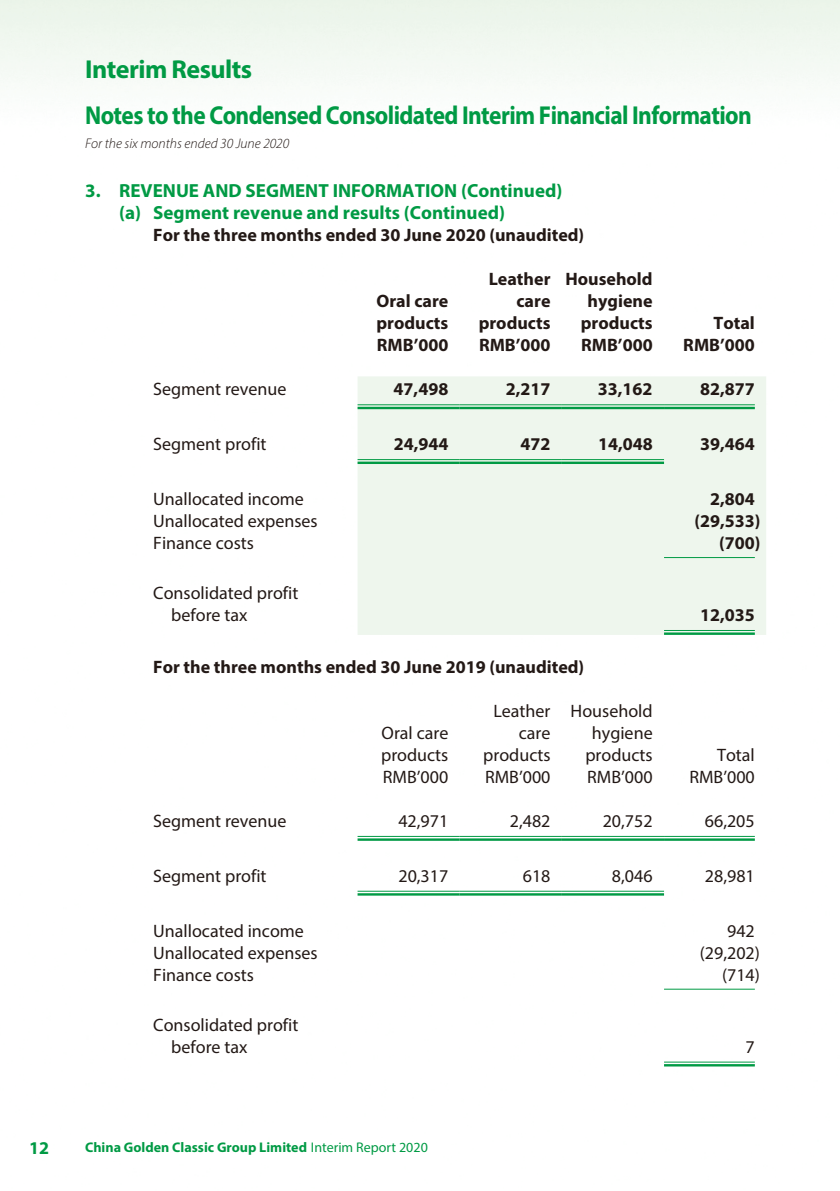
<style>
.page{position:relative;width:840px;height:1191px;background:#fff}
.page>*{position:absolute;margin:0;border:0;box-sizing:border-box;transform-origin:0 0}
.t1{font:700 26px/45.4px "Myriad Pro";letter-spacing:-.025em;color:#009a44}
.t2{font:700 19px/22px "Myriad Pro";color:#009a44}
.t3{font:18px/22px "Myriad Pro";color:#231916}
.t4{font:700 18px/22px "Myriad Pro";color:#231916;text-align:right}
.t5{font:700 18px "Myriad Pro";color:#009a44}
.t6{font:700 14px "Myriad Pro";color:#009a44}
.t7{font:italic 300 14px "Myriad Pro";color:#231916}
.s1{font-weight:400}
</style>
<div class="page">
<img style="left:0;top:0;width:839px;height:1067px">
<div style="left:357px;top:376px;width:408px;height:259px;background:#eef6ed"></div>
<hr style="left:357px;top:404px;width:102px;height:1px;background:#009a44">
<hr style="left:357px;top:407px;width:102px;height:2px;background:#009a44">
<hr style="left:459px;top:404px;width:102px;height:1px;background:#009a44">
<hr style="left:459px;top:407px;width:102px;height:2px;background:#009a44">
<hr style="left:561px;top:404px;width:102px;height:1px;background:#009a44">
<hr style="left:561px;top:407px;width:102px;height:2px;background:#009a44">
<hr style="left:663px;top:404px;width:91px;height:1px;background:#009a44">
<hr style="left:663px;top:407px;width:91px;height:2px;background:#009a44">
<hr style="left:357px;top:459px;width:102px;height:1px;background:#009a44">
<hr style="left:357px;top:461px;width:102px;height:3px;background:#009a44">
<hr style="left:459px;top:459px;width:102px;height:1px;background:#009a44">
<hr style="left:459px;top:461px;width:102px;height:3px;background:#009a44">
<hr style="left:561px;top:459px;width:102px;height:1px;background:#009a44">
<hr style="left:561px;top:461px;width:102px;height:3px;background:#009a44">
<hr style="left:663px;top:557px;width:91px;height:1px;background:#009a44">
<hr style="left:663px;top:630px;width:91px;height:1px;background:#009a44">
<hr style="left:663px;top:632px;width:91px;height:3px;background:#009a44">
<hr style="left:357px;top:836px;width:102px;height:1px;background:#009a44">
<hr style="left:357px;top:838px;width:102px;height:3px;background:#009a44">
<hr style="left:459px;top:836px;width:102px;height:1px;background:#009a44">
<hr style="left:459px;top:838px;width:102px;height:3px;background:#009a44">
<hr style="left:561px;top:836px;width:102px;height:1px;background:#009a44">
<hr style="left:561px;top:838px;width:102px;height:3px;background:#009a44">
<hr style="left:663px;top:836px;width:91px;height:1px;background:#009a44">
<hr style="left:663px;top:838px;width:91px;height:3px;background:#009a44">
<hr style="left:357px;top:890px;width:102px;height:1px;background:#009a44">
<hr style="left:357px;top:893px;width:102px;height:2px;background:#009a44">
<hr style="left:459px;top:890px;width:102px;height:1px;background:#009a44">
<hr style="left:459px;top:893px;width:102px;height:2px;background:#009a44">
<hr style="left:561px;top:890px;width:102px;height:1px;background:#009a44">
<hr style="left:561px;top:893px;width:102px;height:2px;background:#009a44">
<hr style="left:663px;top:988px;width:91px;height:1px;background:#009a44">
<hr style="left:663px;top:1061px;width:91px;height:1px;background:#009a44">
<hr style="left:663px;top:1064px;width:91px;height:2px;background:#009a44">
<h1 class="t1" style="left:85px;top:46px;width:668px">Interim Results<br>Notes to the Condensed Consolidated Interim Financial Information</h1>
<p class="t7" style="left:85px;top:135px;width:205px">For the six months ended 30 June 2020</p>
<p class="t2" style="left:119px;top:179px;width:444px;text-indent:-34px">3. REVENUE AND SEGMENT INFORMATION (Continued) (a) Segment revenue and results (Continued)</p>
<p class="t4" style="left:153px;top:224px;width:432px">For the three months ended 30 June 2020 (unaudited)</p>
<p class="t4" style="left:376px;top:290px;width:73px;text-align:left">Oral care products</p>
<p class="t4" style="left:478px;top:268px;width:73px">Leather care products</p>
<p class="t4" style="left:565px;top:268px;width:89px">Household hygiene products</p>
<p class="t4" style="left:713px;top:312px;width:43px">Total</p>
<p class="t4" style="left:376px;top:334px;width:73px">RMB’000</p>
<p class="t4" style="left:478px;top:334px;width:73px">RMB’000</p>
<p class="t4" style="left:581px;top:334px;width:73px">RMB’000</p>
<p class="t4" style="left:683px;top:334px;width:73px">RMB’000</p>
<p class="t3" style="left:153px;top:378px;width:135px">Segment revenue</p>
<p class="t4" style="left:393px;top:378px;width:56px">47,498</p>
<p class="t4" style="left:505px;top:378px;width:46px">2,217</p>
<p class="t4" style="left:597px;top:378px;width:56px">33,162</p>
<p class="t4" style="left:699px;top:378px;width:56px">82,877</p>
<p class="t3" style="left:153px;top:433px;width:115px">Segment profit</p>
<p class="t4" style="left:393px;top:432px;width:56px">24,944</p>
<p class="t4" style="left:520px;top:432px;width:31px">472</p>
<p class="t4" style="left:597px;top:432px;width:56px">14,048</p>
<p class="t4" style="left:699px;top:432px;width:56px">39,464</p>
<p class="t3" style="left:153px;top:488px;width:152px">Unallocated income</p>
<p class="t4" style="left:709px;top:487px;width:46px">2,804</p>
<p class="t3" style="left:153px;top:510px;width:166px">Unallocated expenses</p>
<p class="t4" style="left:694px;top:509px;width:67px">(29,533)</p>
<p class="t3" style="left:153px;top:532px;width:102px">Finance costs</p>
<p class="t4" style="left:718px;top:531px;width:43px">(700)</p>
<p class="t3" style="left:171px;top:582px;width:129px;text-indent:-18px">Consolidated profit before tax</p>
<p class="t4" style="left:699px;top:603px;width:56px">12,035</p>
<p class="t4" style="left:153px;top:655px;width:432px">For the three months ended 30 June 2019 (unaudited)</p>
<p class="t3" style="left:381px;top:721px;width:69px">Oral care products</p>
<p class="t3" style="left:483px;top:699px;width:69px;text-align:right">Leather care products</p>
<p class="t3" style="left:570px;top:699px;width:83px;text-align:right">Household hygiene products</p>
<p class="t3" style="left:716px;top:743px;width:39px">Total</p>
<p class="t3" style="left:383px;top:765px;width:67px">RMB’000</p>
<p class="t3" style="left:485px;top:765px;width:67px">RMB’000</p>
<p class="t3" style="left:587px;top:765px;width:67px">RMB’000</p>
<p class="t3" style="left:689px;top:765px;width:67px">RMB’000</p>
<p class="t3" style="left:153px;top:809px;width:135px">Segment revenue</p>
<p class="t3" style="left:398px;top:809px;width:51px">42,971</p>
<p class="t3" style="left:509px;top:809px;width:42px">2,482</p>
<p class="t3" style="left:602px;top:809px;width:51px">20,752</p>
<p class="t3" style="left:704px;top:809px;width:51px">66,205</p>
<p class="t3" style="left:153px;top:864px;width:115px">Segment profit</p>
<p class="t3" style="left:398px;top:864px;width:51px">20,317</p>
<p class="t3" style="left:522px;top:864px;width:29px">618</p>
<p class="t3" style="left:611px;top:864px;width:42px">8,046</p>
<p class="t3" style="left:704px;top:864px;width:51px">28,981</p>
<p class="t3" style="left:153px;top:919px;width:152px">Unallocated income</p>
<p class="t3" style="left:726px;top:919px;width:29px">942</p>
<p class="t3" style="left:153px;top:941px;width:166px">Unallocated expenses</p>
<p class="t3" style="left:699px;top:941px;width:62px">(29,202)</p>
<p class="t3" style="left:153px;top:963px;width:102px">Finance costs</p>
<p class="t3" style="left:721px;top:963px;width:39px">(714)</p>
<p class="t3" style="left:171px;top:1013px;width:129px;text-indent:-18px">Consolidated profit before tax</p>
<p class="t3" style="left:745px;top:1035px;width:11px">7</p>
<p class="t5" style="left:29px;top:1135px;width:21px">12</p>
<p class="t6" style="left:85px;top:1138px;width:344px">China Golden Classic Group Limited <span class="s1">Interim Report 2020</span></p>
</div>
